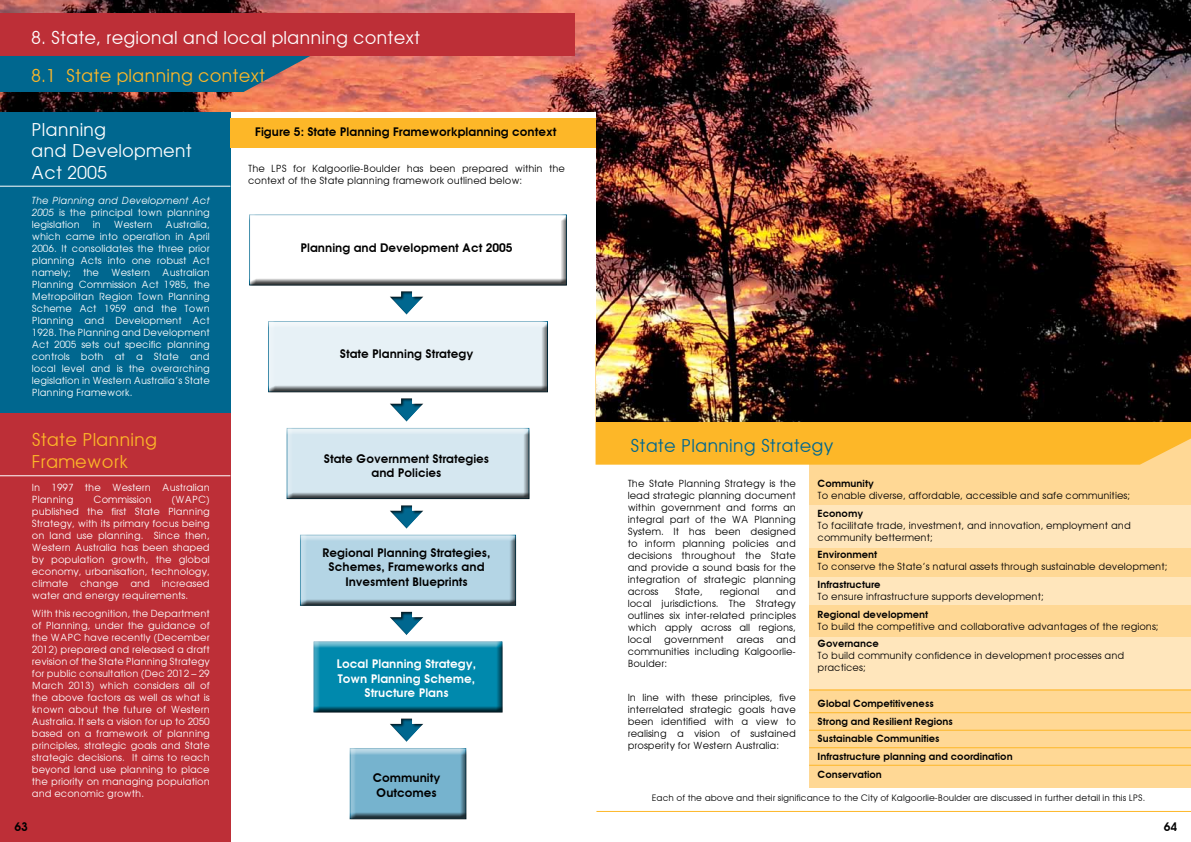
<style>
.page{position:relative;width:1191px;height:842px;background:#fff}
.page>*{position:absolute;margin:0;border:0;box-sizing:border-box;transform-origin:0 0}
.t1{font:18px/21.6px "Avant Garde";color:#fff}
.t2{font:18px/21.6px "Avant Garde";color:#fdb728}
.t3{font:18px "Avant Garde";color:#00678f}
.t4{font:600 12px/14.4px "Avant Garde";color:#000;text-align:center}
.t5{font:600 12px/14.4px "Avant Garde";color:#fff;text-align:center}
.t6{font:10px/12px "Avant Garde";color:#fff;text-align:justify}
.t7{font:10px/12px "Avant Garde";color:#000;text-align:justify}
.t8{font:600 10px/17.7px "Avant Garde";color:#000}
.t9{font:9px "Avant Garde";color:#000}
.s1{font-style:italic}
</style>
<div class="page">
<div style="left:809px;top:389px;width:382px;height:116px;background:#ffd895"></div>
<div style="left:595px;top:105px;width:596px;height:360px;background:#fdb728"></div>
<div style="left:247px;top:214px;width:320px;height:72px;background:#000;opacity:.75"></div>
<div style="left:266px;top:321px;width:282px;height:71px;background:#000;opacity:.75"></div>
<div style="left:285px;top:426px;width:245px;height:71px;background:#f5f9fa"></div>
<div style="left:285px;top:428px;width:245px;height:71px;background:#000;opacity:.75"></div>
<div style="left:298px;top:534px;width:218px;height:72px;background:#000;opacity:.75"></div>
<div style="left:312px;top:641px;width:191px;height:72px;background:#000;opacity:.75"></div>
<div style="left:348px;top:748px;width:119px;height:72px;background:#000;opacity:.75"></div>
<div style="left:0;top:112px;width:230px;height:302px;background:#00678f"></div>
<div style="left:0;top:414px;width:230px;height:428px;background:#bd2f37"></div>
<img style="left:0;top:0;width:595px;height:112px">
<img style="left:596px;top:0;width:595px;height:422px">
<div style="left:0;top:14px;width:575px;height:42px;background:#bd2f37"></div>
<div style="left:230px;top:118px;width:365px;height:29px;background:#fdb728"></div>
<svg style="left:0;top:56px;width:310px;height:36px"></svg>
<hr style="left:0;top:186px;width:230px;height:1px;background:#fff">
<hr style="left:0;top:475px;width:230px;height:1px;background:#fff">
<div style="left:388px;top:290px;width:36px;height:26px;background:#000;opacity:.75"></div>
<div style="left:388px;top:397px;width:36px;height:26px;background:#000;opacity:.75"></div>
<div style="left:388px;top:504px;width:36px;height:26px;background:#000;opacity:.75"></div>
<div style="left:388px;top:610px;width:36px;height:26px;background:#000;opacity:.75"></div>
<div style="left:388px;top:717px;width:36px;height:26px;background:#000;opacity:.75"></div>
<div style="left:809px;top:547px;width:382px;height:90px;background:#ffd895"></div>
<div style="left:809px;top:505px;width:382px;height:42px;background:#ffe6bc"></div>
<div style="left:809px;top:577px;width:382px;height:28px;background:#ffe6bc"></div>
<div style="left:809px;top:637px;width:382px;height:52px;background:#ffe6bc"></div>
<div style="left:809px;top:689px;width:382px;height:99px;background:#ffd895"></div>
<hr style="left:809px;top:689px;width:382px;height:1px;background:#fdb728">
<hr style="left:596px;top:811px;width:595px;height:1px;background:#fdb728">
<hr style="left:809px;top:712px;width:382px;height:1px;background:#fdb728">
<hr style="left:809px;top:730px;width:382px;height:1px;background:#fdb728">
<hr style="left:809px;top:747px;width:382px;height:1px;background:#fdb728">
<hr style="left:809px;top:765px;width:382px;height:1px;background:#fdb728">
<h1 class="t1" style="left:31px;top:26px;width:390px">8. State, regional and local planning context</h1>
<h1 class="t2" style="left:31px;top:65px;width:235px">8.1 State planning context</h1>
<h1 class="t1" style="left:31px;top:118px;width:162px">Planning<br>and Development<br>Act 2005</h1>
<p class="t6" style="left:32px;top:195px;width:179px"><span class="s1">The Planning and Development Act 2005</span> is the principal town planning legislation</p>
<p class="t4" style="left:255px;top:125px;width:302px">Figure 5: State Planning Frameworkplanning context</p>
<p class="t7" style="left:248px;top:162px;width:318px">The LPS for Kalgoorlie-Boulder has been prepared within the context of the State planning framework outlined below:</p>
<p class="t6" style="left:32px;top:219px;width:179px;text-indent:134px">Australia, which came into operation in April 2006. It consolidates the three prior planning Acts into one robust Act namely; the Western Australian Planning Commission Act 1985, the Metropolitan Region Town Planning Scheme Act 1959 and the Town Planning and Development Act 1928. The Planning and Development Act 2005 sets out specific planning controls both at a State and local level and is the overarching legislation in Western Australia’s State Planning Framework.</p>
<h1 class="t2" style="left:32px;top:429px;width:127px">State Planning<br>Framework</h1>
<p class="t6" style="left:32px;top:481px;width:179px">In 1997 the Western Australian<br>Planning</p>
<p class="t6" style="left:93px;top:219px;width:10px">in</p>
<p class="t6" style="left:114px;top:219px;width:40px">Western</p>
<p class="t4" style="left:300px;top:241px;width:214px">Planning and Development Act 2005</p>
<p class="t4" style="left:340px;top:346px;width:135px">State Planning Strategy</p>
<p class="t4" style="left:324px;top:451px;width:167px">State Government Strategies and Policies</p>
<p class="t6" style="left:32px;top:493px;width:179px;text-indent:139px">(WAPC) published the first State Planning Strategy, with its primary focus being on land use planning. Since then, Western Australia has been shaped by population growth, the global economy, urbanisation, technology, climate change and increased water and energy requirements.</p>
<p class="t6" style="left:32px;top:607px;width:179px">With this recognition, the Department of Planning, under the guidance of the WAPC have recently (December 2012) prepared and released a draft revision of the State Planning Strategy for public consultation (Dec 2012 – 29<br>March 2013) which considers all of the above factors as well as what is known about the future of Western Australia. It sets a vision for up to 2050 based on a framework of planning principles, strategic goals and State strategic decisions. It aims to reach beyond land use planning to place the priority on managing population and economic growth.</p>
<p class="t6" style="left:94px;top:493px;width:59px">Commission</p>
<p class="t4" style="left:323px;top:545px;width:169px">Regional Planning Strategies,<br>Schemes, Frameworks and<br>Invesmtent Blueprints</p>
<p class="t5" style="left:337px;top:657px;width:141px">Local Planning Strategy,<br>Town Planning Scheme,<br>Structure Plans</p>
<p class="t4" style="left:373px;top:771px;width:69px;text-align:left">Community<br>Outcomes</p>
<h1 class="t3" style="left:630px;top:435px;width:204px">State Planning Strategy</h1>
<p class="t7" style="left:627px;top:477px;width:170px">The State Planning Strategy is the lead strategic planning document within government and forms an integral part of the WA Planning System. It has been designed to inform planning policies and decisions throughout the State and provide a sound basis for the integration of strategic planning across</p>
<p class="t8" style="left:817px;top:475px;width:58px">Community</p>
<p class="t7" style="left:817px;top:489px;width:314px">To enable diverse, affordable, accessible and safe communities;</p>
<p class="t8" style="left:817px;top:504px;width:47px">Economy</p>
<p class="t7" style="left:817px;top:519px;width:315px">To facilitate trade, investment, and innovation, employment and community betterment;</p>
<p class="t8" style="left:817px;top:546px;width:61px">Environment</p>
<p class="t7" style="left:817px;top:561px;width:351px">To conserve the State’s natural assets through sustainable development;</p>
<p class="t8" style="left:817px;top:576px;width:64px">Infrastructure</p>
<p class="t7" style="left:817px;top:590px;width:228px">To ensure infrastructure supports development;</p>
<p class="t8" style="left:817px;top:605px;width:112px">Regional development</p>
<p class="t7" style="left:817px;top:620px;width:342px">To build the competitive and collaborative advantages of the regions;</p>
<p class="t8" style="left:817px;top:635px;width:63px">Governance</p>
<p class="t7" style="left:817px;top:650px;width:308px">To build community confidence in development processes and practices;</p>
<p class="t8" style="left:817px;top:694px;width:196px">Global Competitiveness<br>Strong and Resilient Regions<br>Sustainable Communities<br>Infrastructure planning and coordination<br>Conservation</p>
<p class="t9" style="left:652px;top:792px;width:495px">Each of the above and their significance to the City of Kalgoorlie-Boulder are discussed in further detail in this LPS.</p>
<p class="t7" style="left:675px;top:585px;width:29px">State,</p>
<p class="t7" style="left:719px;top:585px;width:41px">regional</p>
<p class="t7" style="left:627px;top:585px;width:170px;text-indent:148px">and local jurisdictions. The Strategy outlines six inter-related principles which apply across all regions, local</p>
<p class="t7" style="left:627px;top:633px;width:170px;text-indent:148px">and communities including Kalgoorlie-Boulder:</p>
<p class="t7" style="left:627px;top:691px;width:170px">In line with these principles, five interrelated strategic goals have been identified with a view to realising a vision of sustained prosperity for Western Australia:</p>
<p class="t7" style="left:664px;top:633px;width:61px">government</p>
<p class="t7" style="left:736px;top:633px;width:29px">areas</p>
<p class="t4" style="left:15px;top:819px;width:15px">63</p>
<p class="t4" style="left:1163px;top:819px;width:15px">64</p>
</div>
